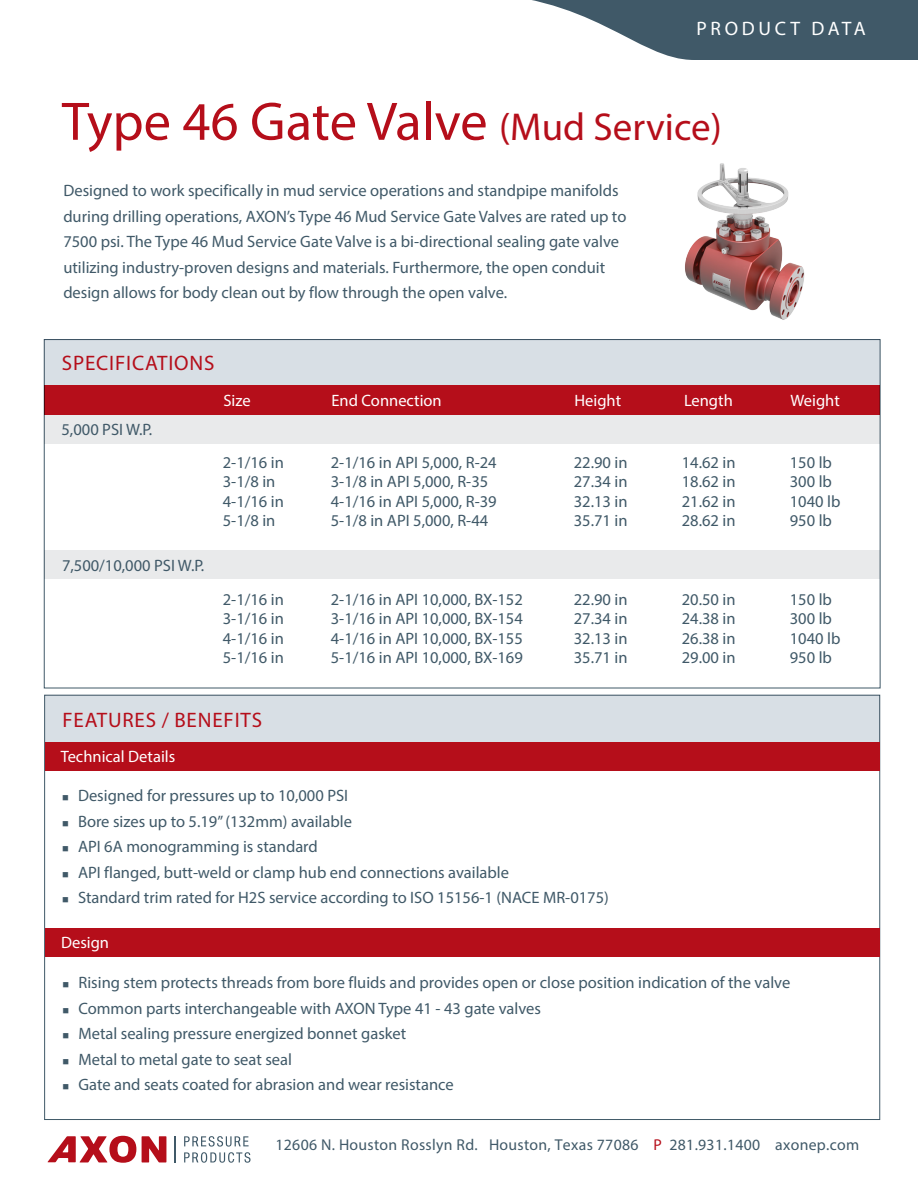
<style>
.page{position:relative;width:918px;height:1188px;background:#fff}
.page>*{position:absolute;margin:0;border:0;box-sizing:border-box;transform-origin:0 0}
.t1{font:54.6px "Myriad Pro";color:#b50e1a}
.t2{font:21px "Myriad Pro";letter-spacing:.04em;color:#b50e1a}
.t3{font:19.5px "Myriad Pro";letter-spacing:.19em;color:#fff}
.t4{font:16.5px/25.5px "Myriad Pro";color:#405968}
.t5{font:16.5px "Myriad Pro";color:#fff}
.t6{font:15.75px "Myriad Pro";letter-spacing:.02em;color:#405968}
.s1{font-size:39px}
.s2{color:#b50e1a}
</style>
<div class="page">
<svg style="left:142px;top:1136px;width:24px;height:26px"></svg>
<svg style="left:48px;top:1136px;width:88px;height:27px"></svg>
<svg style="left:175px;top:1136px;width:1px;height:26px"></svg>
<svg style="left:184px;top:1136px;width:67px;height:27px"></svg>
<svg style="left:532px;top:0;width:386px;height:60px"></svg>
<div style="left:45px;top:696px;width:834px;height:47px;background:#d8dfe5"></div>
<img style="left:685px;top:163px;width:120px;height:157px">
<div style="left:45px;top:742px;width:834px;height:28px;background:#b50e1a"></div>
<div style="left:44px;top:340px;width:836px;height:45px;background:#d8dfe5"></div>
<div style="left:45px;top:385px;width:835px;height:30px;background:#b50e1a"></div>
<div style="left:44px;top:551px;width:836px;height:28px;background:#e9eaeb"></div>
<div style="left:44px;top:415px;width:836px;height:28px;background:#e9eaeb"></div>
<div style="left:45px;top:929px;width:834px;height:28px;background:#b50e1a"></div>
<p class="t3" style="left:696px;top:16px;width:171px">PRODUCT DATA</p>
<p class="t1" style="left:62px;top:88px;width:662px">Type 46 Gate Valve <span class="s1">(Mud Service)</span></p>
<p class="t4" style="left:63px;top:178px;width:565px">Designed to work specifically in mud service operations and standpipe manifolds during drilling operations, AXON’s Type 46 Mud Service Gate Valves are rated up to 7500 psi. The Type 46 Mud Service Gate Valve is a bi-directional sealing gate valve utilizing industry-proven designs and materials. Furthermore, the open conduit design allows for body clean out by flow through the open valve.</p>
<p class="t2" style="left:62px;top:350px;width:154px">SPECIFICATIONS</p>
<p class="t4" style="left:62px;top:416px;width:92px">5,000 PSI W.P.</p>
<p class="t5" style="left:224px;top:391px;width:29px">Size</p>
<p class="t5" style="left:332px;top:391px;width:112px">End Connection</p>
<p class="t5" style="left:575px;top:391px;width:48px">Height</p>
<p class="t5" style="left:684px;top:391px;width:50px">Length</p>
<p class="t5" style="left:791px;top:391px;width:51px">Weight</p>
<p class="t4" style="left:223px;top:449px;width:63px">2-1/16 in</p>
<p class="t4" style="left:331px;top:449px;width:167px">2-1/16 in API 5,000, R-24</p>
<p class="t4" style="left:574px;top:449px;width:55px">22.90 in</p>
<p class="t4" style="left:682px;top:449px;width:55px">14.62 in</p>
<p class="t4" style="left:790px;top:449px;width:44px">150 lb</p>
<p class="t4" style="left:223px;top:468px;width:54px">3-1/8 in</p>
<p class="t4" style="left:331px;top:468px;width:159px">3-1/8 in API 5,000, R-35</p>
<p class="t4" style="left:574px;top:468px;width:55px">27.34 in</p>
<p class="t4" style="left:682px;top:468px;width:55px">18.62 in</p>
<p class="t4" style="left:790px;top:468px;width:44px">300 lb</p>
<p class="t4" style="left:223px;top:488px;width:63px">4-1/16 in</p>
<p class="t4" style="left:331px;top:488px;width:167px">4-1/16 in API 5,000, R-39</p>
<p class="t4" style="left:574px;top:488px;width:55px">32.13 in</p>
<p class="t4" style="left:682px;top:488px;width:55px">21.62 in</p>
<p class="t4" style="left:790px;top:488px;width:52px">1040 lb</p>
<p class="t4" style="left:223px;top:507px;width:54px">5-1/8 in</p>
<p class="t4" style="left:331px;top:507px;width:159px">5-1/8 in API 5,000, R-44</p>
<p class="t4" style="left:574px;top:507px;width:55px">35.71 in</p>
<p class="t4" style="left:682px;top:507px;width:55px">28.62 in</p>
<p class="t4" style="left:790px;top:507px;width:44px">950 lb</p>
<p class="t4" style="left:62px;top:552px;width:144px">7,500/10,000 PSI W.P.</p>
<p class="t4" style="left:223px;top:586px;width:63px">2-1/16 in</p>
<p class="t4" style="left:331px;top:586px;width:194px">2-1/16 in API 10,000, BX-152</p>
<p class="t4" style="left:574px;top:586px;width:55px">22.90 in</p>
<p class="t4" style="left:682px;top:586px;width:55px">20.50 in</p>
<p class="t4" style="left:790px;top:586px;width:44px">150 lb</p>
<p class="t4" style="left:223px;top:606px;width:63px">3-1/16 in</p>
<p class="t4" style="left:331px;top:606px;width:194px">3-1/16 in API 10,000, BX-154</p>
<p class="t4" style="left:574px;top:606px;width:55px">27.34 in</p>
<p class="t4" style="left:682px;top:606px;width:55px">24.38 in</p>
<p class="t4" style="left:790px;top:606px;width:44px">300 lb</p>
<p class="t4" style="left:223px;top:625px;width:63px">4-1/16 in</p>
<p class="t4" style="left:331px;top:625px;width:194px">4-1/16 in API 10,000, BX-155</p>
<p class="t4" style="left:574px;top:625px;width:55px">32.13 in</p>
<p class="t4" style="left:682px;top:625px;width:55px">26.38 in</p>
<p class="t4" style="left:790px;top:625px;width:52px">1040 lb</p>
<p class="t4" style="left:223px;top:645px;width:63px">5-1/16 in</p>
<p class="t4" style="left:331px;top:645px;width:194px">5-1/16 in API 10,000, BX-169</p>
<p class="t4" style="left:574px;top:645px;width:55px">35.71 in</p>
<p class="t4" style="left:682px;top:645px;width:55px">29.00 in</p>
<p class="t4" style="left:790px;top:645px;width:44px">950 lb</p>
<p class="t2" style="left:62px;top:707px;width:201px">FEATURES / BENEFITS</p>
<p class="t5" style="left:61px;top:746px;width:116px">Technical Details</p>
<p class="t4" style="left:62px;top:783px;width:287px">■ Designed for pressures up to 10,000 PSI</p>
<p class="t4" style="left:62px;top:808px;width:291px">■ Bore sizes up to 5.19” (132mm) available</p>
<p class="t4" style="left:62px;top:834px;width:257px">■ API 6A monogramming is standard</p>
<p class="t4" style="left:62px;top:859px;width:448px">■ API flanged, butt-weld or clamp hub end connections available</p>
<p class="t4" style="left:62px;top:885px;width:548px">■ Standard trim rated for H2S service according to ISO 15156-1 (NACE MR-0175)</p>
<p class="t5" style="left:61px;top:933px;width:49px">Design</p>
<p class="t4" style="left:63px;top:970px;width:729px">■ Rising stem protects threads from bore fluids and provides open or close position indication of the valve</p>
<p class="t4" style="left:63px;top:995px;width:480px">■ Common parts interchangeable with AXON Type 41 - 43 gate valves</p>
<p class="t4" style="left:63px;top:1021px;width:345px">■ Metal sealing pressure energized bonnet gasket</p>
<p class="t4" style="left:63px;top:1046px;width:231px">■ Metal to metal gate to seat seal</p>
<p class="t4" style="left:63px;top:1072px;width:393px">■ Gate and seats coated for abrasion and wear resistance</p>
<p class="t6" style="left:276px;top:1135px;width:585px">12606 N. Houston Rosslyn Rd. Houston, Texas 77086 <span class="s2">P</span> 281.931.1400 axonep.com</p>
</div>
